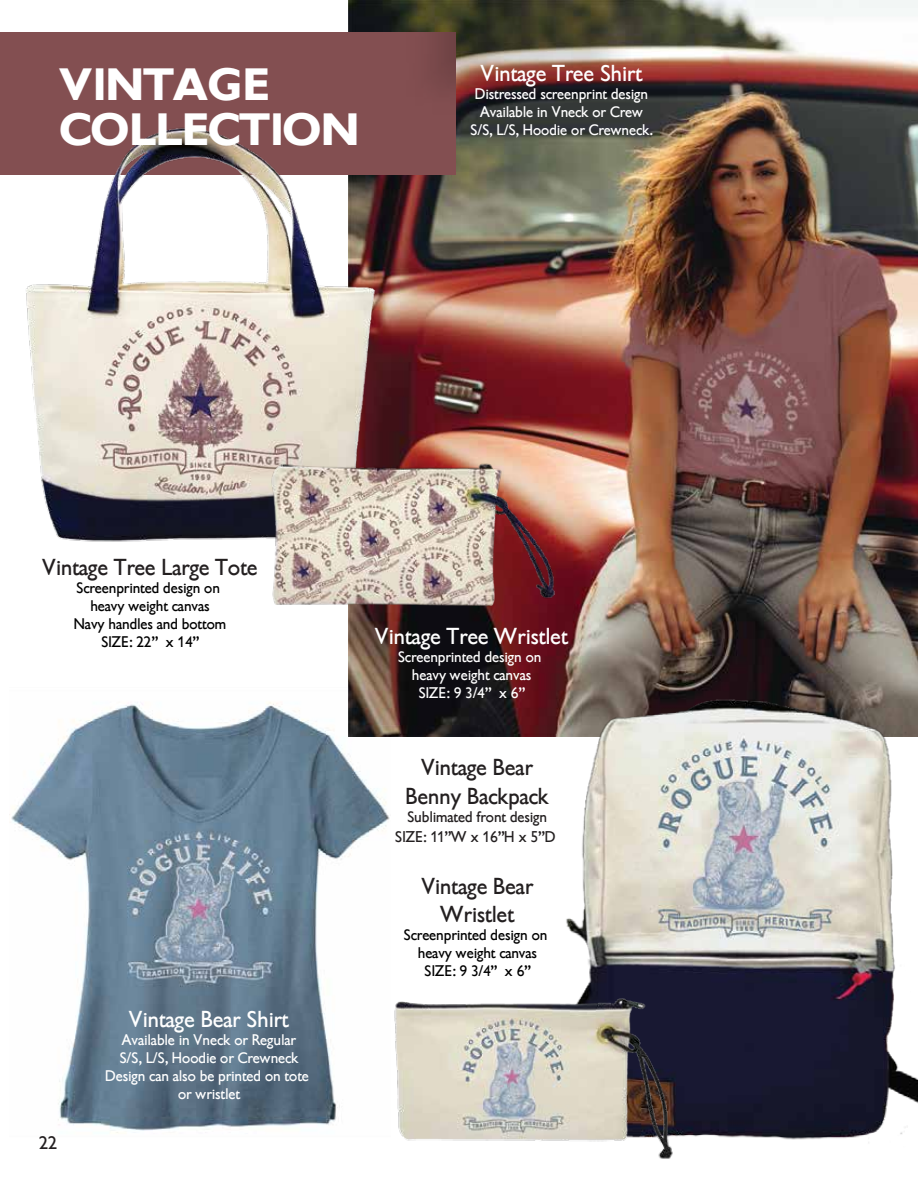
<style>
.page{position:relative;width:918px;height:1188px;background:#fff}
.page>*{position:absolute;margin:0;border:0;box-sizing:border-box;transform-origin:0 0}
.t1{font:700 45px/45px "Gibson";color:#fff}
.t2{font:22.5px/28.5px "Gibson";color:#231f20;text-align:center}
.t3{font:22.5px "Gibson";color:#fff}
.t4{font:18px "Gibson";color:#231f20}
.t5{font:15.15px "Gibson";color:#231f20}
.t6{font:15px/18px "Gibson";color:#fff;text-align:center}
.t7{font:15px/18px "Gibson";color:#000;text-align:center}
.t8{font:15px "Gibson";color:#231f20}
</style>
<div class="page">
<img style="left:9px;top:688px;width:381px;height:445px">
<img style="left:349px;top:0;width:569px;height:737px">
<div style="left:0;top:32px;width:456px;height:143px;background:#834f51"></div>
<img style="left:26px;top:127px;width:357px;height:415px">
<img style="left:244px;top:434px;width:316px;height:197px">
<img style="left:389px;top:0;width:264px;height:144px">
<img style="left:519px;top:689px;width:399px;height:454px">
<img style="left:380px;top:932px;width:295px;height:227px">
<h1 class="t1" style="left:61px;top:63px;width:301px">VINTAGE<br>COLLECTION</h1>
<h2 class="t3" style="left:481px;top:60px;width:163px">Vintage Tree Shirt</h2>
<p class="t6" style="left:471px;top:85px;width:184px">Distressed screenprint design<br>Available in Vneck or Crew<br>S/S, L/S, Hoodie or Crewneck.</p>
<h2 class="t2" style="left:43px;top:553px;width:217px">Vintage Tree Large Tote</h2>
<p class="t7" style="left:74px;top:579px;width:154px">Screenprinted design on heavy weight canvas<br>Navy handles and bottom<br>SIZE: 22" x 14"</p>
<p class="t4" style="left:39px;top:1132px;width:20px">22</p>
<h2 class="t3" style="left:130px;top:1006px;width:161px">Vintage Bear Shirt</h2>
<p class="t6" style="left:106px;top:1031px;width:205px">Available in Vneck or Regular<br>S/S, L/S, Hoodie or Crewneck<br>Design can also be printed on tote or wristlet</p>
<h2 class="t3" style="left:376px;top:623px;width:194px">Vintage Tree Wristlet</h2>
<p class="t6" style="left:398px;top:648px;width:145px">Screenprinted design on heavy weight canvas<br>SIZE: 9 3/4" x 6"</p>
<h2 class="t2" style="left:406px;top:754px;width:145px">Vintage Bear<br>Benny Backpack</h2>
<p class="t8" style="left:407px;top:808px;width:142px">Sublimated front design</p>
<p class="t5" style="left:395px;top:828px;width:162px">SIZE: 11"W x 16"H x 5”D</p>
<h2 class="t2" style="left:422px;top:872px;width:113px">Vintage Bear<br>Wristlet</h2>
<p class="t7" style="left:404px;top:926px;width:145px">Screenprinted design on heavy weight canvas<br>SIZE: 9 3/4" x 6"</p>
</div>
